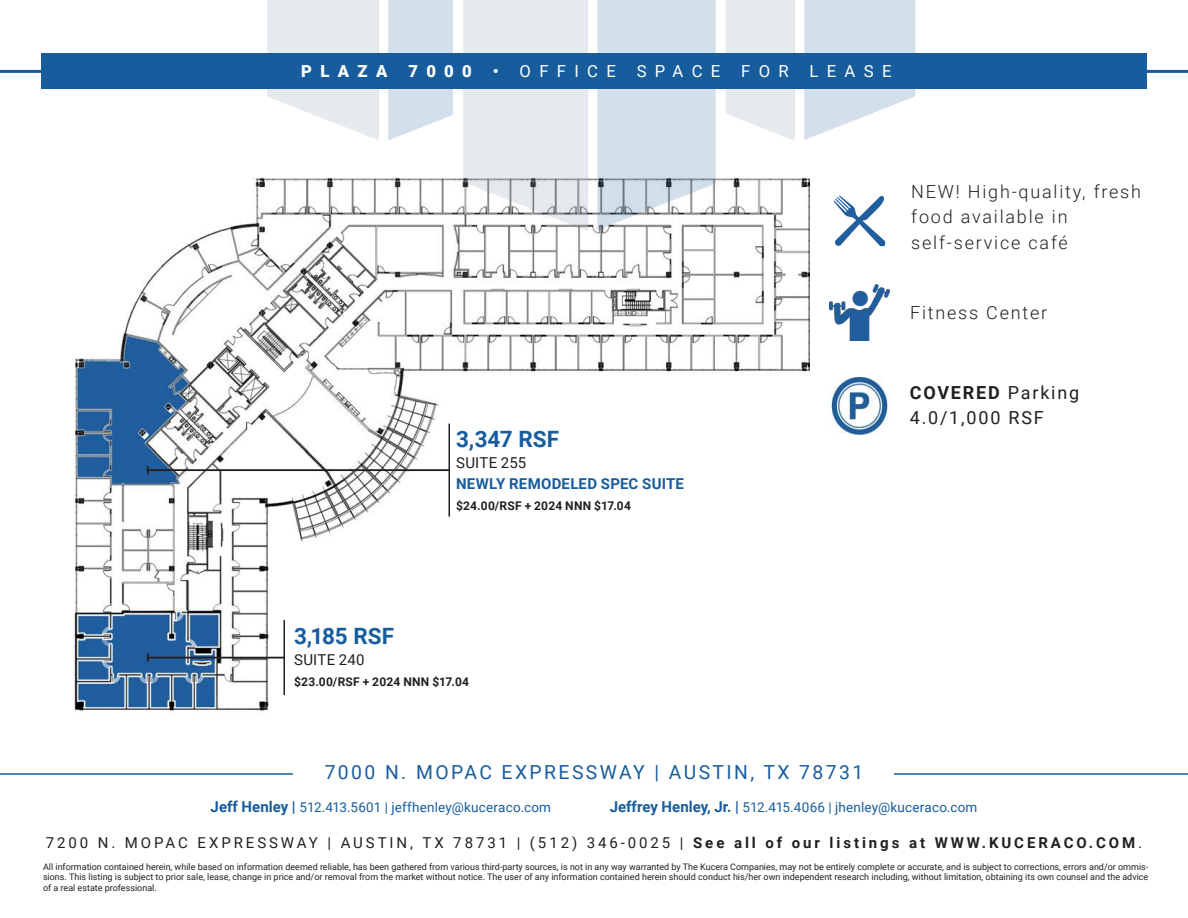
<style>
.page{position:relative;width:1188px;height:918px;background:#fff}
.page>*{position:absolute;margin:0;border:0;box-sizing:border-box;transform-origin:0 0}
.t1{font:700 22.5px "Roboto";letter-spacing:-.005em;color:#175d9e}
.t2{font:19.35px "Roboto";letter-spacing:.125em;color:#175d9e}
.t3{font:300 18px/25.5px "Roboto";letter-spacing:.1em;color:#231f20}
.t4{font:18px/25.5px "Roboto";letter-spacing:.1em;color:#231f20}
.t5{font:16.65px "Roboto";letter-spacing:.5em;color:#fff}
.t6{font:15px "Roboto";letter-spacing:.195em;color:#231f20}
.t7{font:700 15px "Roboto";letter-spacing:.015em;color:#175d9e}
.t8{font:15px "Roboto";letter-spacing:.015em;color:#231f20}
.t9{font:13.5px "Roboto";letter-spacing:.015em;color:#175d9e}
.t10{font:700 12px "Roboto";letter-spacing:.02em;color:#231f20}
.t11{font:9px/10.8px "Roboto";color:#231f20;text-align:justify}
.s1{font-weight:900}
.s2{font-weight:700}
.s3{color:#175d9e}
.s4{font-weight:700;font-size:15px}
</style>
<div class="page">
<hr style="left:0;top:773px;width:1188px;height:2px;background:#175d9e">
<div style="left:294px;top:764px;width:600px;height:20px;background:#fff"></div>
<img style="left:73px;top:223px;width:737px;height:490px">
<hr style="left:148px;top:657px;width:136px;height:2px;background:#231f20">
<svg style="left:147px;top:654px;width:2px;height:8px"></svg>
<hr style="left:284px;top:620px;width:1px;height:75px;background:#231f20">
<hr style="left:148px;top:469px;width:301px;height:2px;background:#231f20">
<svg style="left:147px;top:466px;width:2px;height:8px"></svg>
<hr style="left:448px;top:424px;width:2px;height:93px;background:#231f20">
<img style="left:250px;top:0;width:688px;height:342px">
<div style="left:41px;top:54px;width:1106px;height:35px;background:#175d9e"></div>
<hr style="left:0;top:70px;width:1188px;height:3px;background:#175d9e">
<img style="left:823px;top:184px;width:73px;height:68px">
<img style="left:829px;top:285px;width:61px;height:55px">
<img style="left:831px;top:377px;width:59px;height:57px">
<h3 class="t5" style="left:301px;top:60px;width:695px"><span class="s1">PLAZA 7000</span> <span class="s2">•</span> OFFICE SPACE FOR LEASE <span class="s3">LEASE</span></h3>
<h3 class="t3" style="left:911px;top:178px;width:231px">NEW! High-quality, fresh food available in self-service café</h3>
<h3 class="t3" style="left:910px;top:299px;width:139px">Fitness Center</h3>
<p class="t1" style="left:456px;top:423px;width:104px">3,347 RSF</p>
<p class="t8" style="left:456px;top:452px;width:72px">SUITE 255</p>
<p class="t7" style="left:456px;top:473px;width:229px">NEWLY REMODELED SPEC SUITE</p>
<p class="t10" style="left:456px;top:497px;width:176px">$24.00/RSF + 2024 NNN $17.04</p>
<p class="t1" style="left:294px;top:620px;width:101px">3,185 RSF</p>
<p class="t8" style="left:294px;top:649px;width:72px">SUITE 240</p>
<p class="t10" style="left:294px;top:673px;width:176px">$23.00/RSF + 2024 NNN $17.04</p>
<h2 class="t2" style="left:325px;top:758px;width:540px">7000 N. MOPAC EXPRESSWAY | AUSTIN, TX 78731</h2>
<h3 class="t4" style="left:910px;top:379px;width:171px"><span class="s2">COVERED</span> Parking<br>4.0/1,000 RSF</h3>
<h3 class="t9" style="left:211px;top:797px;width:342px"><span class="s4">Jeff Henley |</span> 512.413.5601 | jeffhenley@kuceraco.com</h3>
<h3 class="t9" style="left:610px;top:797px;width:369px"><span class="s4">Jeffrey Henley, Jr. |</span> 512.415.4066 | jhenley@kuceraco.com</h3>
<h3 class="t6" style="left:46px;top:833px;width:1098px">7200 N. MOPAC EXPRESSWAY | AUSTIN, TX 78731 | (512) 346-0025 | <span class="s2">See all of our listings at WWW.KUCERACO.COM</span>.</h3>
<p class="t11" style="left:43px;top:861px;width:1107px">All information contained herein, while based on information deemed reliable, has been gathered from various third-party sources, is not in any way warranted by The Kucera Companies, may not be entirely complete or accurate, and is subject to corrections, errors and/or ommis&shy;sions. This listing is subject to prior sale, lease, change in price and/or removal from the market without notice. The user of any information contained herein should conduct his/her own independent research including, without limitation, obtaining its own counsel and the advice of a real estate professional.</p>
</div>
